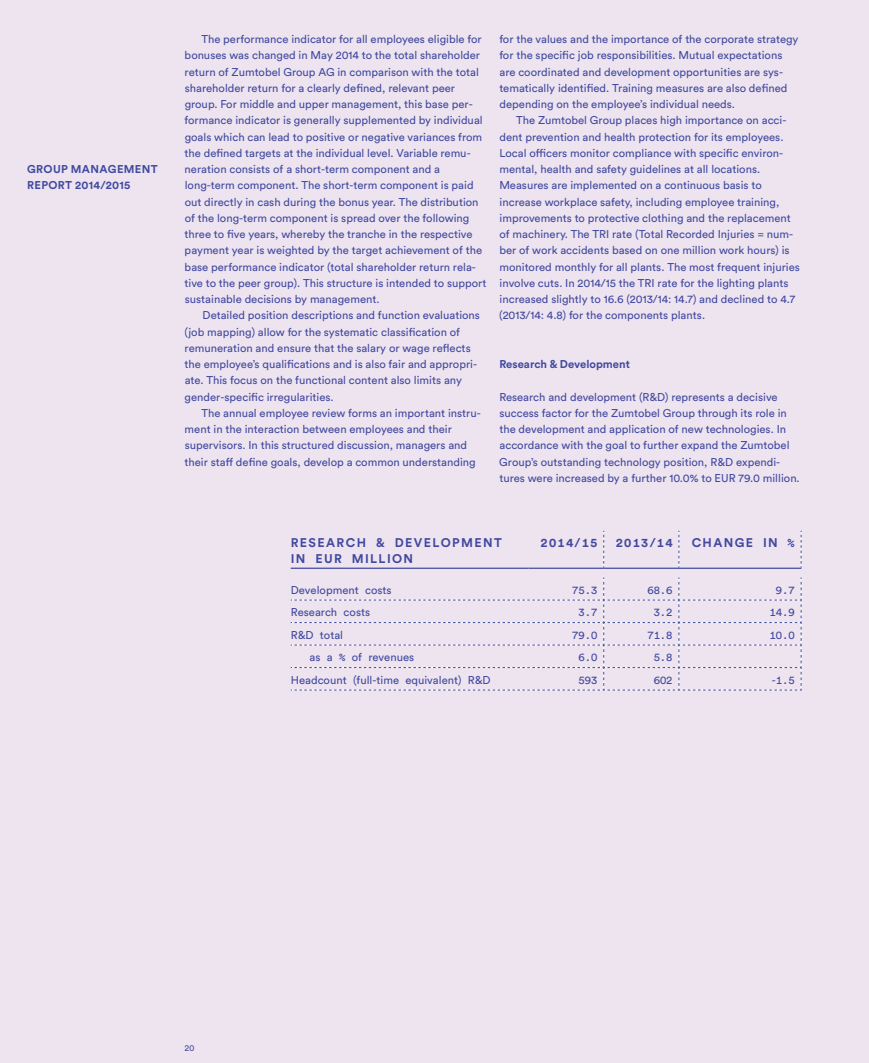
<style>
.page{position:relative;width:869px;height:1063px;background:#fff}
.page>*{position:absolute;margin:0;border:0;box-sizing:border-box;transform-origin:0 0}
.t1{font:700 12.5px "Circular Std";letter-spacing:.11em;color:#424a9f}
.t2{font:11.25px/16.2px "Circular Std";color:#424a9f}
.t3{font:700 11.25px "Circular Std";color:#424a9f}
.t4{font:700 11.25px "Circular Std";letter-spacing:.03em;color:#424a9f}
.t5{font:8.75px "Circular Std";color:#424a9f}
</style>
<div class="page">
<div style="left:0;top:0;width:868px;height:1063px;background:#eee4f0"></div>
<svg style="left:290px;top:578px;width:511px;height:113px"></svg>
<svg style="left:603px;top:531px;width:1px;height:37px"></svg>
<svg style="left:678px;top:531px;width:1px;height:37px"></svg>
<svg style="left:800px;top:531px;width:1px;height:37px"></svg>
<hr style="left:290px;top:568px;width:238px;height:1px;background:#424a9f">
<hr style="left:528px;top:568px;width:75px;height:1px;background:#424a9f">
<hr style="left:603px;top:568px;width:75px;height:1px;background:#424a9f">
<hr style="left:678px;top:568px;width:123px;height:1px;background:#424a9f">
<p class="t3" style="left:27px;top:162px;width:10px">GRO</p>
<p class="t4" style="left:53px;top:162px;width:73px">UP MANAGEME</p>
<p class="t3" style="left:142px;top:162px;width:15px">NT</p>
<p class="t3" style="left:27px;top:178px;width:31px">REPORT</p>
<p class="t3" style="left:75px;top:178px;width:57px">2014/2015</p>
<p class="t2" style="left:184px;top:31px;width:303px;text-indent:17px">The performance indicator for all employees eligible for bonuses was changed in May 2014 to the total shareholder return of Zumtobel Group AG in comparison with the total shareholder return for a clearly defined, relevant peer group. For middle and upper management, this base per&shy;formance indicator is generally supplemented by individual goals which can lead to positive or negative variances from the defined targets at the individual level. Variable remu&shy;neration consists of a short-term component and a long-term component. The short-term component is paid out directly in cash during the bonus year. The distribution of the long-term component is spread over the following three to five years, whereby the tranche in the respective payment year is weighted by the target achievement of the base performance indicator (total shareholder return rela&shy;tive to the peer group). This structure is intended to support sustainable decisions by management.</p>
<p class="t2" style="left:184px;top:307px;width:297px;text-indent:18px">Detailed position descriptions and function evaluations (job mapping) allow for the systematic classification of remuneration and ensure that the salary or wage reflects the employee’s qualifications and is also fair and appropri&shy;ate. This focus on the functional content also limits any gender-specific irregularities.</p>
<p class="t2" style="left:184px;top:405px;width:297px;text-indent:17px">The annual employee review forms an important instru&shy;ment in the interaction between employees and their supervisors. In this structured discussion, managers and their staff define goals, develop a common understanding</p>
<p class="t2" style="left:499px;top:31px;width:300px">for the values and the importance of the corporate strategy for the specific job responsibilities. Mutual expectations are coordinated and development opportunities are sys&shy;tematically identified. Training measures are also defined depending on the employee’s individual needs.</p>
<p class="t2" style="left:499px;top:112px;width:302px;text-indent:17px">The Zumtobel Group places high importance on acci&shy;dent prevention and health protection for its employees.<br>Local officers monitor compliance with specific environ&shy;mental, health and safety guidelines at all locations.<br>Measures are implemented on a continuous basis to increase workplace safety, including employee training, improvements to protective clothing and the replacement of machinery. The TRI rate (Total Recorded Injuries = num&shy;ber of work accidents based on one million work hours) is monitored monthly for all plants. The most frequent injuries involve cuts. In 2014/15 the TRI rate for the lighting plants increased slightly to 16.6 (2013/14: 14.7) and declined to 4.7 (2013/14: 4.8) for the components plants.</p>
<p class="t3" style="left:499px;top:357px;width:132px">RESEARCH &amp; DEVELOPMENT</p>
<p class="t2" style="left:499px;top:388px;width:302px">Research and development (R&amp;D) represents a decisive success factor for the Zumtobel Group through its role in the development and application of new technologies. In accordance with the goal to further expand the Zumtobel Group’s outstanding technology position, R&amp;D expendi&shy;tures were increased by a further 10.0% to EUR 79.0 million.</p>
<p class="t1" style="left:291px;top:535px;width:38px">RESEARCH</p>
<p class="t1" style="left:376px;top:535px;width:58px">&amp; DEVELO</p>
<p class="t1" style="left:452px;top:535px;width:48px">PME NT</p>
<p class="t1" style="left:291px;top:551px;width:124px">IN EUR MILLION</p>
<p class="t1" style="left:540px;top:535px;width:58px">2014/15</p>
<p class="t1" style="left:615px;top:535px;width:58px">2013/14</p>
<p class="t1" style="left:691px;top:535px;width:105px">CHANGE IN %</p>
<p class="t2" style="left:290px;top:582px;width:102px">Development costs</p>
<p class="t2" style="left:572px;top:582px;width:27px">75.3</p>
<p class="t2" style="left:647px;top:582px;width:27px">68.6</p>
<p class="t2" style="left:775px;top:582px;width:20px">9.7</p>
<p class="t2" style="left:290px;top:604px;width:81px">Research costs</p>
<p class="t2" style="left:578px;top:604px;width:20px">3.7</p>
<p class="t2" style="left:653px;top:604px;width:20px">3.2</p>
<p class="t2" style="left:769px;top:604px;width:27px">14.9</p>
<p class="t2" style="left:290px;top:626px;width:54px">R&amp;D total</p>
<p class="t2" style="left:572px;top:626px;width:27px">79.0</p>
<p class="t2" style="left:647px;top:626px;width:27px">71.8</p>
<p class="t2" style="left:769px;top:626px;width:27px">10.0</p>
<p class="t2" style="left:309px;top:649px;width:106px">as a % of revenues</p>
<p class="t2" style="left:578px;top:649px;width:20px">6.0</p>
<p class="t2" style="left:653px;top:649px;width:20px">5.8</p>
<p class="t2" style="left:290px;top:671px;width:201px">Headcount (full-time equivalent) R&amp;D</p>
<p class="t2" style="left:578px;top:671px;width:20px">593</p>
<p class="t2" style="left:653px;top:671px;width:20px">602</p>
<p class="t2" style="left:771px;top:671px;width:24px">-1.5</p>
<p class="t5" style="left:184px;top:1042px;width:11px">20</p>
</div>
